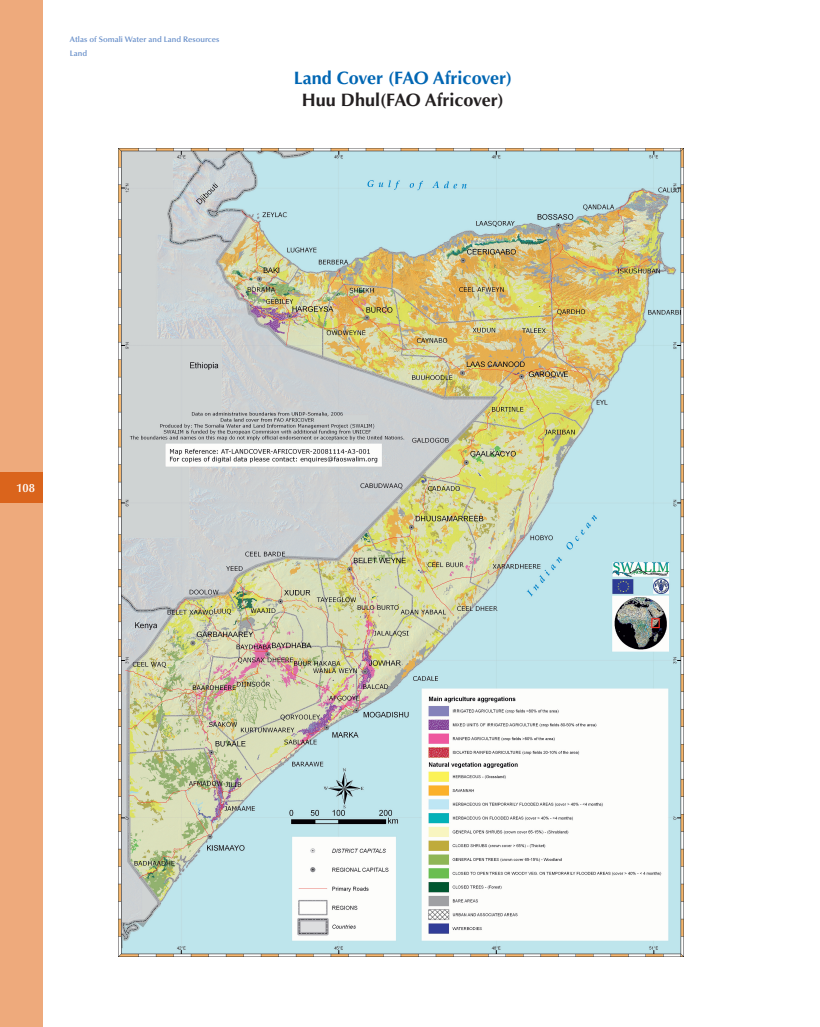
<style>
.page{position:relative;width:820px;height:1027px;background:#fff}
.page>*{position:absolute;margin:0;border:0;box-sizing:border-box;transform-origin:0 0}
.t1{font:700 18px "Optima LT Std";color:#0166b3}
.t2{font:700 18px "Optima LT Std";color:#231f20}
.t3{font:600 12px "Optima LT Std";color:#fff}
.t4{font:600 8px/14px "Optima LT Std";color:#6990ca}
</style>
<div class="page">
<div style="left:0;top:0;width:43px;height:1026px;background:#eeaa7c"></div>
<div style="left:0;top:472px;width:43px;height:30px;background:#da641c"></div>
<img style="left:118px;top:148px;width:565px;height:807px">
<p class="t4" style="left:70px;top:33px;width:151px">Atlas of Somali Water and Land Resources<br>Land</p>
<h1 class="t1" style="left:293px;top:70px;width:220px">Land Cover (FAO Africover)</h1>
<h1 class="t2" style="left:302px;top:92px;width:203px">Huu Dhul(FAO Africover)</h1>
<h2 class="t3" style="left:16px;top:482px;width:20px">108</h2>
</div>
